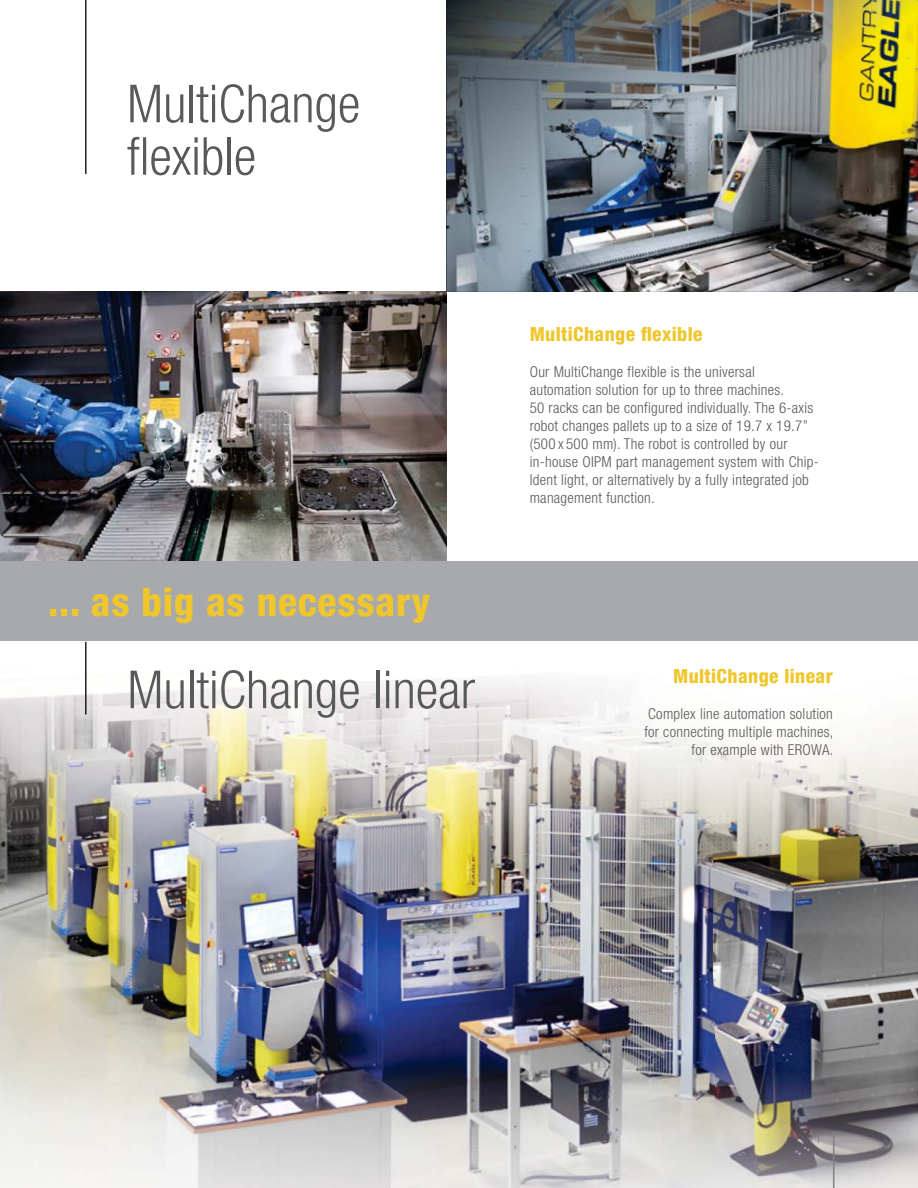
<style>
.page{position:relative;width:918px;height:1188px;background:#fff}
.page>*{position:absolute;margin:0;border:0;box-sizing:border-box;transform-origin:0 0}
.t1{font:300 condensed 52.5px/52.5px "Helvetica Neue LT Std";color:#58595b}
.t2{font:800 condensed 39.6px "Helvetica Neue LT Std";letter-spacing:.02em;color:#efc62b}
.t3{font:800 condensed 19.5px "Helvetica Neue LT Std";letter-spacing:.02em;color:#efc62b}
.t4{font:300 condensed 15px/18px "Helvetica Neue LT Std";letter-spacing:.02em;color:#58595b}
.t5{font:300 condensed 15px "Helvetica Neue LT Std";color:#808285}
</style>
<div class="page">
<div style="left:0;top:561px;width:918px;height:80px;background:#a7a9ac"></div>
<img style="left:446px;top:0;width:419px;height:292px">
<img style="left:865px;top:0;width:53px;height:292px">
<img style="left:0;top:292px;width:446px;height:268px">
<img style="left:0;top:641px;width:918px;height:547px">
<hr style="left:85px;top:642px;width:2px;height:73px;background:#231f20">
<hr style="left:85px;top:0;width:2px;height:174px;background:#231f20">
<hr style="left:833px;top:1132px;width:1px;height:56px;background:#808285">
<h1 class="t1" style="left:127px;top:82px;width:235px">MultiChange flexible</h1>
<h2 class="t2" style="left:48px;top:587px;width:384px">... as big as necessary</h2>
<h3 class="t3" style="left:530px;top:328px;width:174px">MultiChange flexible</h3>
<p class="t4" style="left:530px;top:364px;width:291px">Our MultiChange flexible is the universal automation solution for up to three machines.<br>50 racks can be configured individually. The 6-axis robot changes pallets up to a size of 19.7 x 19.7” (500 x 500 mm). The robot is controlled by our in-house OIPM part management system with Chip-Ident light, or alternatively by a fully integrated job management function.</p>
<h1 class="t1" style="left:127px;top:668px;width:349px">MultiChange linear</h1>
<h3 class="t3" style="left:673px;top:669px;width:161px">MultiChange linear</h3>
<p class="t4" style="left:644px;top:706px;width:191px;text-align:right">Complex line automation solution for connecting multiple machines, for example with EROWA.</p>
<p class="t5" style="left:808px;top:1133px;width:16px">11</p>
</div>
